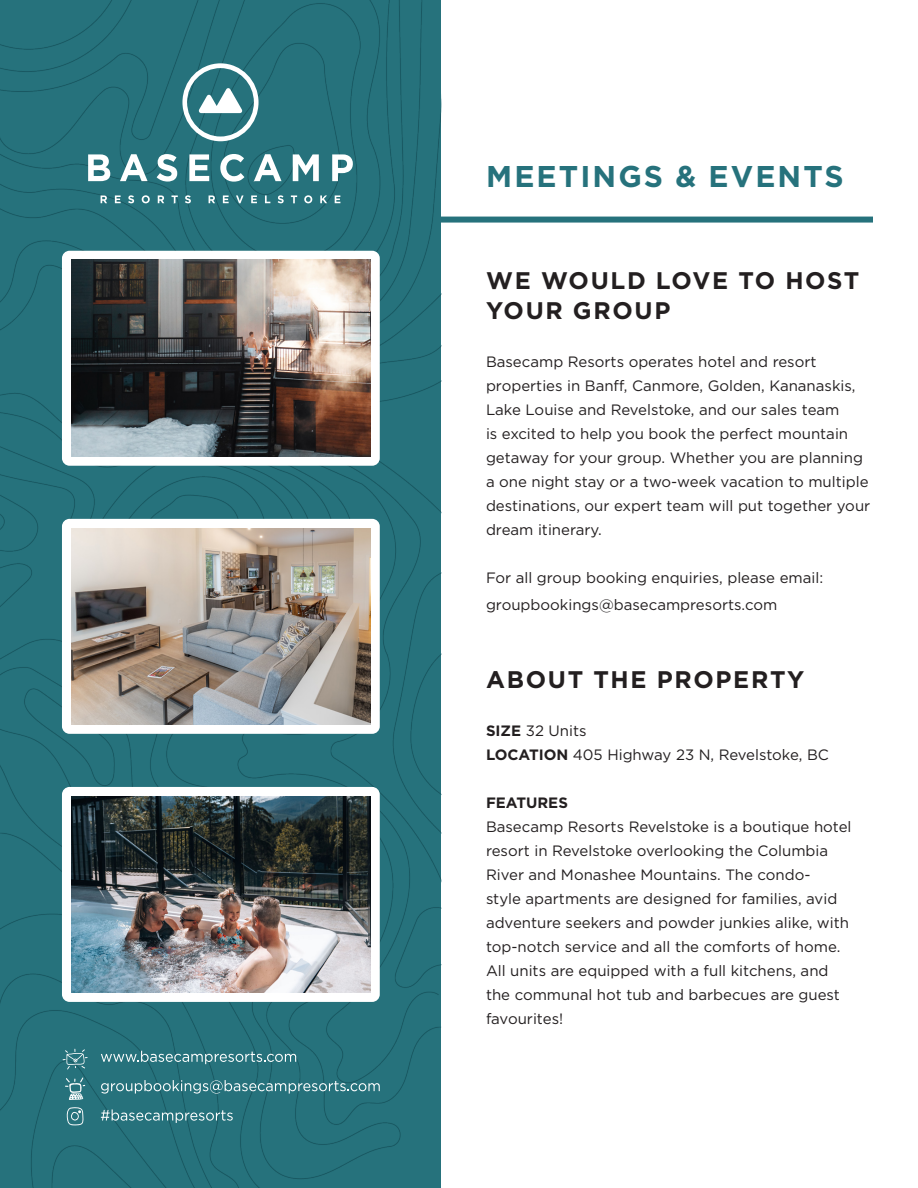
<style>
.page{position:relative;width:918px;height:1188px;background:#fff}
.page>*{position:absolute;margin:0;border:0;box-sizing:border-box;transform-origin:0 0}
.t1{font:700 30px "Gotham Pro";letter-spacing:.07em;color:#26727c}
.t2{font:700 24px/30px "Gotham Pro";letter-spacing:.07em;color:#231f20}
.t3{font:15px/24px "Gotham";color:#231f20}
.t4{font:700 15px "Gotham";color:#231f20}
.s1{font-weight:700}
</style>
<div class="page">
<div style="left:0;top:1px;width:441px;height:1187px;background:#26727c"></div>
<div style="left:441px;top:217px;width:432px;height:6px;background:#26727c"></div>
<svg style="left:101px;top:195px;width:6px;height:8px"></svg>
<svg style="left:115px;top:195px;width:6px;height:8px"></svg>
<svg style="left:128px;top:195px;width:6px;height:8px"></svg>
<svg style="left:142px;top:195px;width:8px;height:8px"></svg>
<svg style="left:158px;top:195px;width:6px;height:8px"></svg>
<svg style="left:172px;top:195px;width:6px;height:8px"></svg>
<svg style="left:185px;top:195px;width:6px;height:8px"></svg>
<svg style="left:209px;top:195px;width:6px;height:8px"></svg>
<svg style="left:223px;top:195px;width:6px;height:8px"></svg>
<svg style="left:236px;top:195px;width:8px;height:8px"></svg>
<svg style="left:251px;top:195px;width:6px;height:8px"></svg>
<svg style="left:265px;top:195px;width:5px;height:8px"></svg>
<svg style="left:278px;top:195px;width:6px;height:8px"></svg>
<svg style="left:291px;top:195px;width:6px;height:8px"></svg>
<svg style="left:304px;top:195px;width:8px;height:8px"></svg>
<svg style="left:320px;top:195px;width:7px;height:8px"></svg>
<svg style="left:335px;top:195px;width:5px;height:8px"></svg>
<svg style="left:88px;top:154px;width:22px;height:27px"></svg>
<svg style="left:120px;top:154px;width:28px;height:27px"></svg>
<svg style="left:157px;top:154px;width:20px;height:28px"></svg>
<svg style="left:189px;top:154px;width:20px;height:27px"></svg>
<svg style="left:220px;top:154px;width:24px;height:28px"></svg>
<svg style="left:254px;top:154px;width:28px;height:27px"></svg>
<svg style="left:293px;top:154px;width:26px;height:27px"></svg>
<svg style="left:332px;top:154px;width:21px;height:27px"></svg>
<svg style="left:182px;top:63px;width:77px;height:78px"></svg>
<div style="left:62px;top:251px;width:318px;height:215px;background:#fff;border-radius:8px"></div>
<img style="left:71px;top:260px;width:300px;height:197px">
<div style="left:62px;top:519px;width:318px;height:215px;background:#fff;border-radius:8px"></div>
<img style="left:71px;top:528px;width:300px;height:197px">
<div style="left:62px;top:787px;width:318px;height:215px;background:#fff;border-radius:8px"></div>
<img style="left:71px;top:796px;width:299px;height:197px">
<svg style="left:101px;top:1080px;width:279px;height:14px;background:#4f8c94"></svg>
<svg style="left:65px;top:1077px;width:20px;height:23px"></svg>
<svg style="left:101px;top:1109px;width:132px;height:14px;background:#508d95"></svg>
<svg style="left:67px;top:1107px;width:17px;height:19px"></svg>
<svg style="left:101px;top:1051px;width:195px;height:13px;background:#508d95"></svg>
<svg style="left:63px;top:1049px;width:25px;height:20px"></svg>
<p class="t1" style="left:486px;top:159px;width:359px">MEETINGS &amp; EVENTS</p>
<p class="t2" style="left:486px;top:264px;width:375px">WE WOULD LOVE TO HOST<br>YOUR GROUP</p>
<p class="t3" style="left:486px;top:349px;width:386px">Basecamp Resorts operates hotel and resort properties in Banff, Canmore, Golden, Kananaskis, Lake Louise and Revelstoke, and our sales team<br>is excited to help you book the perfect mountain getaway for your group. Whether you are planning a one night stay or a two-week vacation to multiple destinations, our expert team will put together your dream itinerary.</p>
<p class="t3" style="left:486px;top:563px;width:339px;line-height:27px">For all group booking enquiries, please email: groupbookings@basecampresorts.com</p>
<p class="t2" style="left:486px;top:663px;width:320px">ABOUT THE PROPERTY</p>
<p class="t3" style="left:486px;top:718px;width:102px"><span class="s1">SIZE</span> 32 Units</p>
<p class="t3" style="left:486px;top:742px;width:344px"><span class="s1">LOCATION</span> 405 Highway 23 N, Revelstoke, BC</p>
<p class="t4" style="left:486px;top:792px;width:83px">FEATURES</p>
<p class="t3" style="left:486px;top:814px;width:367px">Basecamp Resorts Revelstoke is a boutique hotel resort in Revelstoke overlooking the Columbia River and Monashee Mountains. The condo-<br>style apartments are designed for families, avid adventure seekers and powder junkies alike, with top-notch service and all the comforts of home.<br>All units are equipped with a full kitchens, and the communal hot tub and barbecues are guest favourites!</p>
</div>
